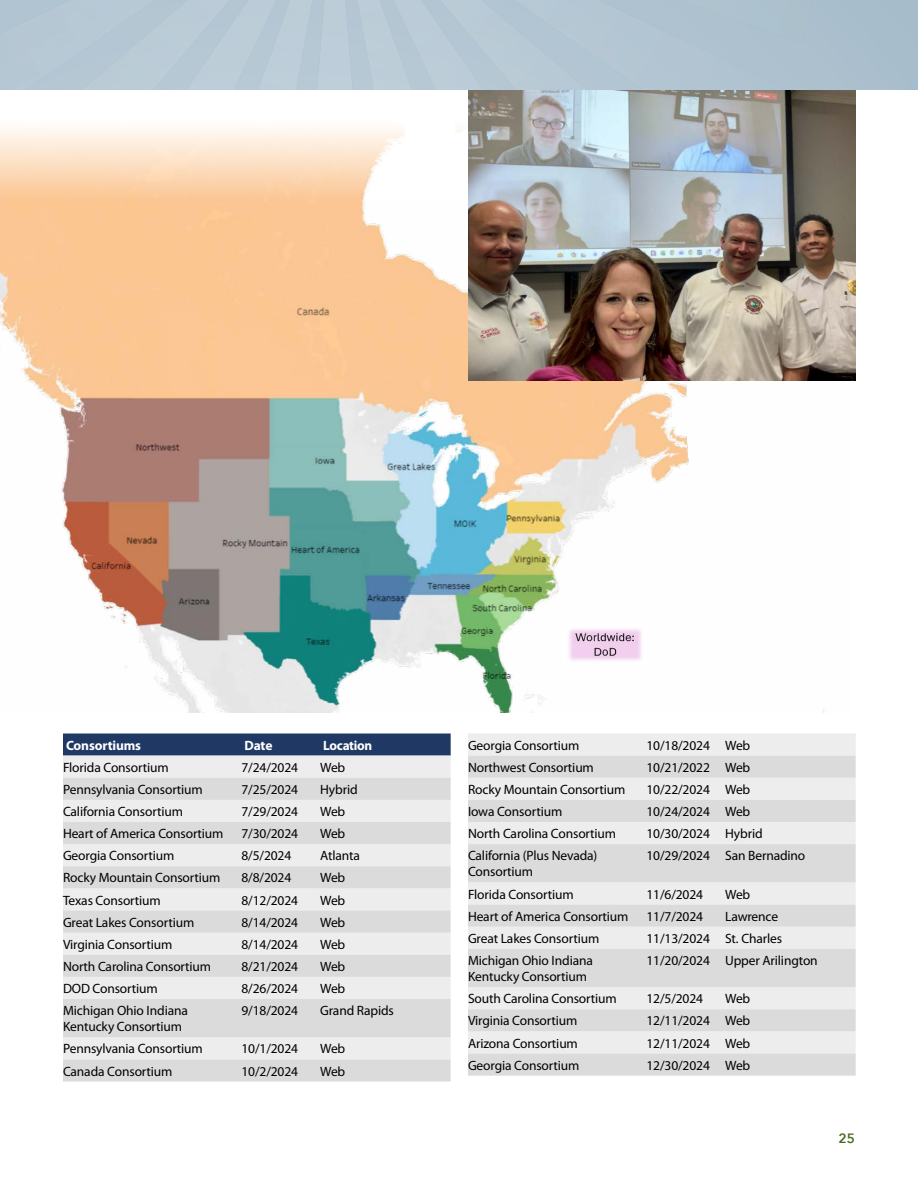
<style>
.page{position:relative;width:918px;height:1188px;background:#fff}
.page>*{position:absolute;margin:0;border:0;box-sizing:border-box;transform-origin:0 0}
.t1{font:13.5px/16.2px "Myriad Pro";letter-spacing:-.01em;color:#000}
.t2{font:700 13.5px "Myriad Pro";letter-spacing:-.01em;color:#fff}
.t3{font:600 13.5px "Avenir Next";color:#4a6a1f}
</style>
<div class="page">
<svg style="left:312px;top:0;width:606px;height:90px;background:#aabecd"></svg>
<div style="left:81px;top:0;width:72px;height:90px;background:#b7c9d5"></div>
<div style="left:153px;top:0;width:33px;height:90px;background:#bacbd6"></div>
<div style="left:186px;top:0;width:72px;height:90px;background:#bbccd8"></div>
<div style="left:258px;top:0;width:54px;height:90px;background:#bccdd8"></div>
<div style="left:317px;top:0;width:36px;height:90px;background:#bccdd8"></div>
<div style="left:357px;top:0;width:36px;height:90px;background:#bccdd8"></div>
<div style="left:393px;top:0;width:47px;height:90px;background:#bbccd7"></div>
<div style="left:440px;top:0;width:74px;height:90px;background:#b9cad5"></div>
<div style="left:514px;top:0;width:269px;height:90px;background:#b2c5d2"></div>
<div style="left:680px;top:0;width:133px;height:44px;background:#adc1ce"></div>
<img style="left:0;top:128px;width:850px;height:584px">
<div style="left:63px;top:734px;width:388px;height:22px;background:#1f3864"></div>
<div style="left:63px;top:756px;width:388px;height:22px;background:#ededed"></div>
<svg style="left:63px;top:778px;width:388px;height:304px;background:#e3e3e3"></svg>
<div style="left:468px;top:734px;width:388px;height:22px;background:#ededed"></div>
<svg style="left:468px;top:756px;width:388px;height:320px;background:#e2e2e2"></svg>
<img style="left:468px;top:90px;width:387px;height:290px">
<p class="t2" style="left:66px;top:736px;width:77px">Consortiums</p>
<p class="t2" style="left:244px;top:736px;width:30px">Date</p>
<p class="t2" style="left:323px;top:736px;width:51px">Location</p>
<p class="t1" style="left:63px;top:759px;width:107px">Florida Consortium</p>
<p class="t1" style="left:241px;top:759px;width:58px">7/24/2024</p>
<p class="t1" style="left:320px;top:759px;width:27px">Web</p>
<p class="t1" style="left:63px;top:781px;width:141px">Pennsylvania Consortium</p>
<p class="t1" style="left:241px;top:781px;width:58px">7/25/2024</p>
<p class="t1" style="left:320px;top:781px;width:39px">Hybrid</p>
<p class="t1" style="left:63px;top:803px;width:121px">California Consortium</p>
<p class="t1" style="left:241px;top:803px;width:58px">7/29/2024</p>
<p class="t1" style="left:320px;top:803px;width:27px">Web</p>
<p class="t1" style="left:63px;top:825px;width:162px">Heart of America Consortium</p>
<p class="t1" style="left:241px;top:825px;width:58px">7/30/2024</p>
<p class="t1" style="left:320px;top:825px;width:27px">Web</p>
<p class="t1" style="left:63px;top:847px;width:113px">Georgia Consortium</p>
<p class="t1" style="left:241px;top:847px;width:51px">8/5/2024</p>
<p class="t1" style="left:320px;top:847px;width:41px">Atlanta</p>
<p class="t1" style="left:63px;top:870px;width:159px">Rocky Mountain Consortium</p>
<p class="t1" style="left:241px;top:870px;width:51px">8/8/2024</p>
<p class="t1" style="left:320px;top:870px;width:27px">Web</p>
<p class="t1" style="left:63px;top:892px;width:99px">Texas Consortium</p>
<p class="t1" style="left:241px;top:892px;width:58px">8/12/2024</p>
<p class="t1" style="left:320px;top:892px;width:27px">Web</p>
<p class="t1" style="left:63px;top:914px;width:133px">Great Lakes Consortium</p>
<p class="t1" style="left:241px;top:914px;width:58px">8/14/2024</p>
<p class="t1" style="left:320px;top:914px;width:27px">Web</p>
<p class="t1" style="left:63px;top:936px;width:111px">Virginia Consortium</p>
<p class="t1" style="left:241px;top:936px;width:58px">8/14/2024</p>
<p class="t1" style="left:320px;top:936px;width:27px">Web</p>
<p class="t1" style="left:63px;top:958px;width:150px">North Carolina Consortium</p>
<p class="t1" style="left:241px;top:958px;width:58px">8/21/2024</p>
<p class="t1" style="left:320px;top:958px;width:27px">Web</p>
<p class="t1" style="left:63px;top:980px;width:96px">DOD Consortium</p>
<p class="t1" style="left:241px;top:980px;width:58px">8/26/2024</p>
<p class="t1" style="left:320px;top:980px;width:27px">Web</p>
<p class="t1" style="left:63px;top:1002px;width:126px">Michigan Ohio Indiana<br>Kentucky Consortium</p>
<p class="t1" style="left:241px;top:1002px;width:58px">9/18/2024</p>
<p class="t1" style="left:320px;top:1002px;width:75px">Grand Rapids</p>
<p class="t1" style="left:63px;top:1041px;width:141px">Pennsylvania Consortium</p>
<p class="t1" style="left:241px;top:1041px;width:58px">10/1/2024</p>
<p class="t1" style="left:320px;top:1041px;width:27px">Web</p>
<p class="t1" style="left:63px;top:1063px;width:111px">Canada Consortium</p>
<p class="t1" style="left:241px;top:1063px;width:58px">10/2/2024</p>
<p class="t1" style="left:320px;top:1063px;width:27px">Web</p>
<p class="t1" style="left:468px;top:737px;width:113px">Georgia Consortium</p>
<p class="t1" style="left:646px;top:737px;width:105px">10/18/2024 Web</p>
<p class="t1" style="left:468px;top:759px;width:127px">Northwest Consortium</p>
<p class="t1" style="left:646px;top:759px;width:105px">10/21/2022 Web</p>
<p class="t1" style="left:468px;top:781px;width:159px">Rocky Mountain Consortium</p>
<p class="t1" style="left:646px;top:781px;width:105px">10/22/2024 Web</p>
<p class="t1" style="left:468px;top:803px;width:96px">Iowa Consortium</p>
<p class="t1" style="left:646px;top:803px;width:105px">10/24/2024 Web</p>
<p class="t1" style="left:468px;top:825px;width:150px">North Carolina Consortium</p>
<p class="t1" style="left:646px;top:825px;width:118px">10/30/2024 Hybrid</p>
<p class="t1" style="left:468px;top:847px;width:131px">California (Plus Nevada)<br>Consortium</p>
<p class="t1" style="left:646px;top:847px;width:160px">10/29/2024 San Bernadino</p>
<p class="t1" style="left:468px;top:886px;width:107px">Florida Consortium</p>
<p class="t1" style="left:646px;top:886px;width:58px">11/6/2024</p>
<p class="t1" style="left:725px;top:886px;width:27px">Web</p>
<p class="t1" style="left:468px;top:908px;width:162px">Heart of America Consortium</p>
<p class="t1" style="left:646px;top:908px;width:58px">11/7/2024</p>
<p class="t1" style="left:725px;top:908px;width:55px">Lawrence</p>
<p class="t1" style="left:468px;top:930px;width:133px">Great Lakes Consortium</p>
<p class="t1" style="left:646px;top:930px;width:137px">11/13/2024 St. Charles</p>
<p class="t1" style="left:468px;top:952px;width:126px">Michigan Ohio Indiana<br>Kentucky Consortium</p>
<p class="t1" style="left:646px;top:952px;width:173px">11/20/2024 Upper Arilington</p>
<p class="t1" style="left:468px;top:990px;width:150px">South Carolina Consortium</p>
<p class="t1" style="left:646px;top:990px;width:58px">12/5/2024</p>
<p class="t1" style="left:725px;top:990px;width:27px">Web</p>
<p class="t1" style="left:468px;top:1013px;width:111px">Virginia Consortium</p>
<p class="t1" style="left:646px;top:1013px;width:105px">12/11/2024 Web</p>
<p class="t1" style="left:468px;top:1035px;width:111px">Arizona Consortium</p>
<p class="t1" style="left:646px;top:1035px;width:105px">12/11/2024 Web</p>
<p class="t1" style="left:468px;top:1057px;width:113px">Georgia Consortium</p>
<p class="t1" style="left:646px;top:1057px;width:105px">12/30/2024 Web</p>
<p class="t3" style="left:839px;top:1127px;width:18px">25</p>
</div>
